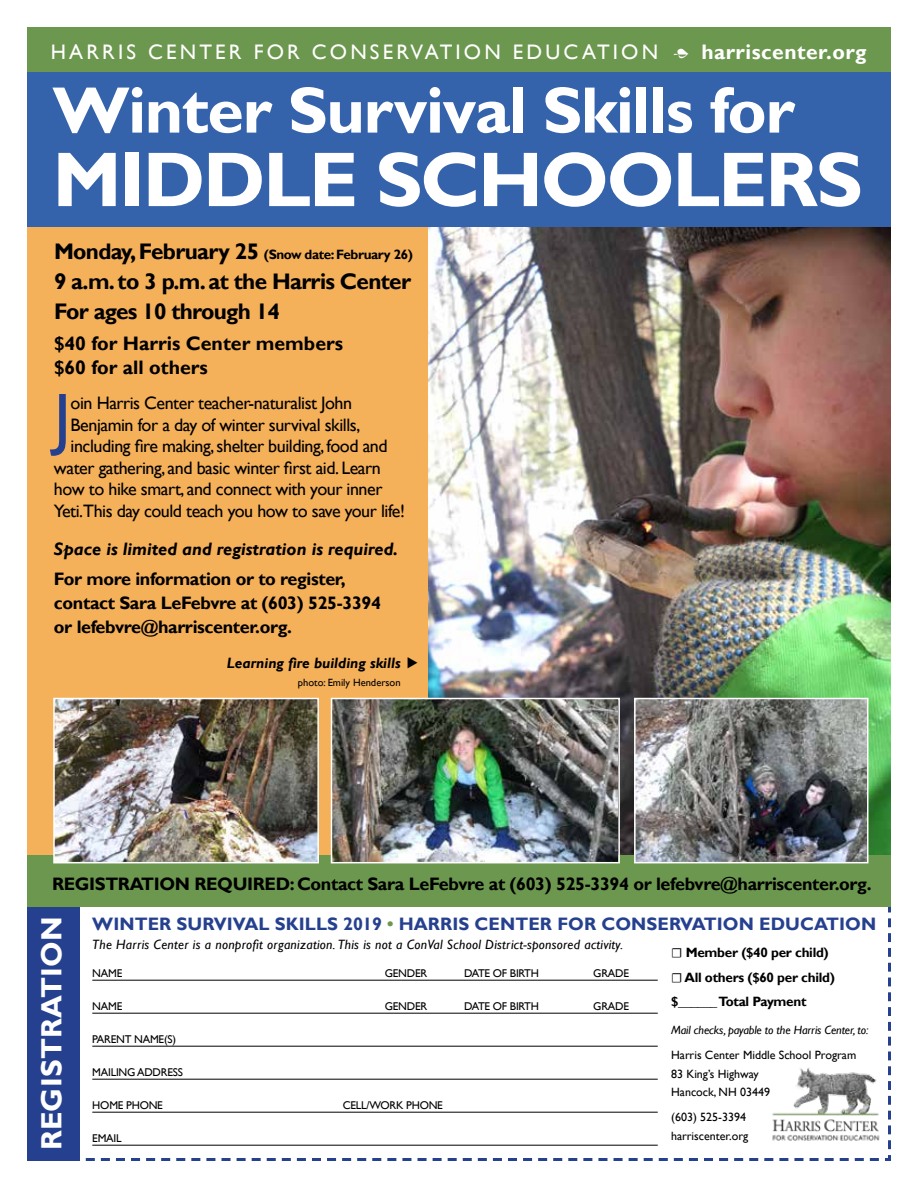
<style>
.page{position:relative;width:918px;height:1188px;background:#fff}
.page>*{position:absolute;margin:0;border:0;box-sizing:border-box;transform-origin:0 0}
.t1{font:700 78px "Gill Sans";letter-spacing:-.03em;color:#fff}
.t2{font:67.8px "Gill Sans";color:#25408f}
.t3{font:700 66px "Gill Sans";letter-spacing:-.02em;color:#fff}
.t4{font:700 29.25px "Gill Sans";letter-spacing:.01em;color:#fff}
.t5{font:700 22.5px/30px "Gill Sans";letter-spacing:-.03em;color:#000}
.t6{font:21px "Gill Sans";letter-spacing:.15em;color:#fff}
.t7{font:700 19.5px/24px "Gill Sans";color:#000}
.t8{font:18px "Gill Sans";letter-spacing:-.025em;color:#000}
.t9{font:700 18px/24px "Gill Sans";letter-spacing:-.02em;color:#000}
.t10{font:700 18px "Gill Sans";letter-spacing:.005em;color:#25408f}
.t11{font:italic 700 18px "Gill Sans";color:#000}
.t12{font:italic 700 15px "Gill Sans";color:#000}
.t13{font:700 13.5px/25.5px "Gill Sans";letter-spacing:-.02em;color:#000}
.t14{font:italic 13.5px "Gill Sans";letter-spacing:.02em;color:#000}
.t15{font:12px/18.3px "Gill Sans";color:#000}
.t16{font:italic 12px "Gill Sans";letter-spacing:-.01em;color:#000}
.t17{font:11.25px "Gill Sans";letter-spacing:-.02em;color:#000}
.t18{font:10.5px "Gill Sans";color:#000}
.s1{font-family:"Minion Pro"}
.s2{font-weight:700}
.s3{font-size:22.5px}
.s4{color:#6c974e}
.s5{font-family:"Minion Pro";font-weight:400}
</style>
<div class="page">
<div style="left:27px;top:172px;width:864px;height:697px;background:#f5b05a"></div>
<img style="left:428px;top:227px;width:463px;height:628px">
<div style="left:27px;top:60px;width:864px;height:167px;background:#3463ac"></div>
<div style="left:27px;top:27px;width:864px;height:44px;background:#6c974e"></div>
<svg style="left:80px;top:906px;width:811px;height:255px"></svg>
<div style="left:27px;top:904px;width:53px;height:257px;background:#25408f"></div>
<hr style="left:92px;top:980px;width:566px;height:1px;background:#000">
<hr style="left:92px;top:1013px;width:566px;height:1px;background:#000">
<hr style="left:92px;top:1046px;width:566px;height:1px;background:#000">
<hr style="left:92px;top:1079px;width:566px;height:1px;background:#000">
<hr style="left:92px;top:1112px;width:566px;height:1px;background:#000">
<hr style="left:92px;top:1145px;width:566px;height:1px;background:#000">
<img style="left:769px;top:1067px;width:113px;height:76px">
<div style="left:27px;top:855px;width:864px;height:51px;background:#6c974e"></div>
<img style="left:637px;top:701px;width:228px;height:159px">
<div style="left:634px;top:698px;width:234px;height:165px;border:2px solid #fff"></div>
<img style="left:56px;top:701px;width:260px;height:159px">
<div style="left:53px;top:698px;width:266px;height:165px;border:2px solid #fff"></div>
<img style="left:334px;top:701px;width:283px;height:159px">
<div style="left:331px;top:698px;width:289px;height:165px;border:2px solid #fff"></div>
<p class="t6" style="left:51px;top:39px;width:817px">HARRIS CENTER FOR CONSERVATION EDUCATION <span class="s1">•</span> <span class="s2">harriscenter.org</span></p>
<h3 class="t3" style="left:52px;top:71px;width:744px">Winter Survival Skills for</h3>
<h1 class="t1" style="left:52px;top:133px;width:812px">MIDDLE SCHOOLERS</h1>
<p class="t13" style="left:54px;top:242px;width:361px"><span class="s3">Monday, February 25</span> (Snow date: February 26)</p>
<p class="t5" style="left:54px;top:267px;width:359px">9 a.m. to 3 p.m. at the Harris Center<br>For ages 10 through 14</p>
<p class="t7" style="left:54px;top:332px;width:291px">$40 for Harris Center members $60 for all others</p>
<h2 class="t2" style="left:54px;top:378px;width:18px">J</h2>
<p class="t8" style="left:71px;top:393px;width:283px">oin Harris Center teacher-naturalist John</p>
<p class="t8" style="left:71px;top:414px;width:291px">Benjamin for a day of winter survival skills,</p>
<p class="t8" style="left:71px;top:436px;width:319px">including fire making, shelter building, food and</p>
<p class="t8" style="left:54px;top:457px;width:328px">water gathering, and basic winter first aid. Learn</p>
<p class="t8" style="left:54px;top:479px;width:330px">how to hike smart, and connect with your inner</p>
<p class="t8" style="left:54px;top:501px;width:353px">Yeti.This day could teach you how to save your life!</p>
<p class="t11" style="left:54px;top:538px;width:346px">Space is limited and registration is required.</p>
<p class="t9" style="left:54px;top:568px;width:329px">For more information or to register, contact Sara LeFebvre at (603) 525-3394 or lefebvre@harriscenter.org.</p>
<p class="t12" style="left:227px;top:654px;width:175px">Learning fire building skills</p>
<p class="t18" style="left:298px;top:676px;width:104px">photo: Emily Henderson</p>
<p class="t9" style="left:52px;top:872px;width:821px">REGISTRATION REQUIRED: Contact Sara LeFebvre at (603) 525-3394 or lefebvre@harriscenter.org.</p>
<h3 class="t4" style="left:34px;top:1150px;width:235px;rotate:-90deg">REGISTRATION</h3>
<p class="t10" style="left:92px;top:913px;width:785px">WINTER SURVIVAL SKILLS 2019 <span class="s4">•</span> HARRIS CENTER FOR CONSERVATION EDUCATION</p>
<p class="t14" style="left:92px;top:937px;width:532px">The Harris Center is a nonprofit organization. This is not a ConVal School District-sponsored activity.</p>
<p class="t13" style="left:671px;top:940px;width:165px"><span class="s5">☐</span> Member ($40 per child) <span class="s5">☐</span> All others ($60 per child)</p>
<p class="t13" style="left:671px;top:989px;width:137px">$______ Total Payment</p>
<p class="t16" style="left:671px;top:1023px;width:199px">Mail checks, payable to the Harris Center, to:</p>
<p class="t15" style="left:671px;top:1046px;width:187px">Harris Center Middle School Program<br>83 King’s Highway<br>Hancock, NH 03449</p>
<p class="t15" style="left:671px;top:1108px;width:79px">(603) 525-3394 harriscenter.org</p>
<p class="t17" style="left:92px;top:967px;width:32px">NAME</p>
<p class="t17" style="left:385px;top:967px;width:44px">GENDER</p>
<p class="t17" style="left:464px;top:967px;width:76px">DATE OF BIRTH</p>
<p class="t17" style="left:593px;top:967px;width:37px">GRADE</p>
<p class="t17" style="left:92px;top:1000px;width:32px">NAME</p>
<p class="t17" style="left:385px;top:1000px;width:44px">GENDER</p>
<p class="t17" style="left:464px;top:1000px;width:76px">DATE OF BIRTH</p>
<p class="t17" style="left:593px;top:1000px;width:37px">GRADE</p>
<p class="t17" style="left:92px;top:1033px;width:85px">PARENT NAME(S)</p>
<p class="t17" style="left:92px;top:1066px;width:92px">MAILING ADDRESS</p>
<p class="t17" style="left:92px;top:1099px;width:72px">HOME PHONE</p>
<p class="t17" style="left:343px;top:1099px;width:102px">CELL/WORK PHONE</p>
<p class="t17" style="left:92px;top:1132px;width:31px">EMAIL</p>
</div>
